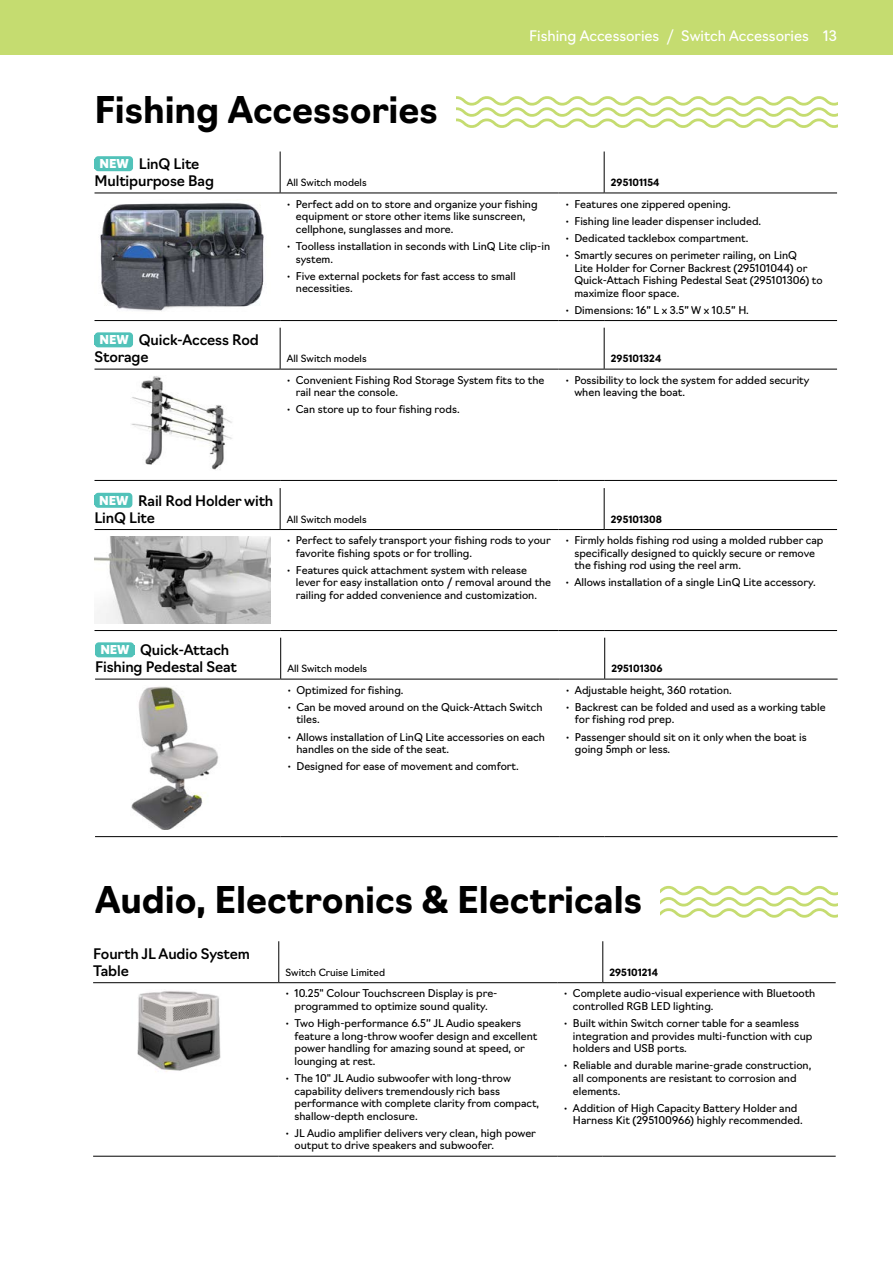
<style>
.page{position:relative;width:893px;height:1263px;background:#fff}
.page>*{position:absolute;margin:0;border:0;box-sizing:border-box;transform-origin:0 0}
.t1{font:700 36px "Navigo";color:#000}
.t2{font:500 14.25px/17.2px "Navigo";letter-spacing:-.01em;color:#000}
.t3{font:14.25px "Navigo";color:#fff}
.t4{font:10.5px/12.6px "Navigo";color:#000}
.t5{font:9.75px "Navigo";color:#000}
.t6{font:700 9.75px "Navigo";color:#000}
.s1{font-weight:300}
.s2{font-weight:900;font-size:12px;color:#fff}
</style>
<div class="page">
<svg style="left:456px;top:96px;width:381px;height:32px"></svg>
<hr style="left:94px;top:320px;width:186px;height:1px;background:#000">
<hr style="left:280px;top:152px;width:1px;height:41px;background:#000">
<hr style="left:604px;top:152px;width:1px;height:41px;background:#000">
<hr style="left:280px;top:193px;width:279px;height:1px;background:#000">
<hr style="left:559px;top:193px;width:45px;height:1px;background:#000">
<hr style="left:604px;top:193px;width:233px;height:1px;background:#000">
<hr style="left:280px;top:320px;width:279px;height:1px;background:#000">
<hr style="left:559px;top:320px;width:45px;height:1px;background:#000">
<hr style="left:604px;top:320px;width:233px;height:1px;background:#000">
<hr style="left:94px;top:193px;width:186px;height:1px;background:#000">
<div style="left:94px;top:156px;width:39px;height:15px;background:#51c2b9;border-radius:4px"></div>
<img style="left:100px;top:203px;width:164px;height:108px">
<hr style="left:94px;top:480px;width:186px;height:1px;background:#000">
<hr style="left:280px;top:328px;width:1px;height:41px;background:#000">
<hr style="left:604px;top:328px;width:1px;height:41px;background:#000">
<hr style="left:280px;top:369px;width:279px;height:1px;background:#000">
<hr style="left:559px;top:369px;width:45px;height:1px;background:#000">
<hr style="left:604px;top:369px;width:233px;height:1px;background:#000">
<hr style="left:280px;top:480px;width:279px;height:1px;background:#000">
<hr style="left:559px;top:480px;width:45px;height:1px;background:#000">
<hr style="left:604px;top:480px;width:233px;height:1px;background:#000">
<hr style="left:94px;top:369px;width:186px;height:1px;background:#000">
<div style="left:94px;top:332px;width:39px;height:15px;background:#51c2b9;border-radius:4px"></div>
<img style="left:131px;top:376px;width:101px;height:94px">
<hr style="left:94px;top:630px;width:186px;height:1px;background:#000">
<hr style="left:280px;top:488px;width:1px;height:41px;background:#000">
<hr style="left:604px;top:488px;width:1px;height:41px;background:#000">
<hr style="left:280px;top:529px;width:279px;height:1px;background:#000">
<hr style="left:559px;top:529px;width:45px;height:1px;background:#000">
<hr style="left:604px;top:529px;width:233px;height:1px;background:#000">
<hr style="left:280px;top:630px;width:279px;height:1px;background:#000">
<hr style="left:559px;top:630px;width:45px;height:1px;background:#000">
<hr style="left:604px;top:630px;width:233px;height:1px;background:#000">
<hr style="left:94px;top:529px;width:186px;height:1px;background:#000">
<div style="left:94px;top:493px;width:38px;height:15px;background:#51c2b9;border-radius:4px"></div>
<img style="left:94px;top:536px;width:176px;height:88px">
<hr style="left:95px;top:836px;width:186px;height:1px;background:#000">
<hr style="left:280px;top:638px;width:1px;height:41px;background:#000">
<hr style="left:604px;top:638px;width:1px;height:41px;background:#000">
<hr style="left:281px;top:679px;width:278px;height:1px;background:#000">
<hr style="left:559px;top:679px;width:46px;height:1px;background:#000">
<hr style="left:605px;top:679px;width:233px;height:1px;background:#000">
<hr style="left:281px;top:836px;width:278px;height:1px;background:#000">
<hr style="left:559px;top:836px;width:46px;height:1px;background:#000">
<hr style="left:605px;top:836px;width:233px;height:1px;background:#000">
<hr style="left:95px;top:679px;width:186px;height:1px;background:#000">
<div style="left:95px;top:642px;width:39px;height:15px;background:#51c2b9;border-radius:4px"></div>
<img style="left:131px;top:686px;width:88px;height:144px">
<svg style="left:660px;top:886px;width:178px;height:32px"></svg>
<hr style="left:93px;top:982px;width:186px;height:1px;background:#000">
<hr style="left:278px;top:941px;width:1px;height:41px;background:#000">
<hr style="left:602px;top:941px;width:1px;height:41px;background:#000">
<hr style="left:279px;top:982px;width:278px;height:1px;background:#000">
<hr style="left:557px;top:982px;width:46px;height:1px;background:#000">
<hr style="left:603px;top:982px;width:233px;height:1px;background:#000">
<hr style="left:93px;top:1156px;width:186px;height:1px;background:#000">
<hr style="left:279px;top:1156px;width:278px;height:1px;background:#000">
<hr style="left:557px;top:1156px;width:46px;height:1px;background:#000">
<hr style="left:603px;top:1156px;width:233px;height:1px;background:#000">
<img style="left:137px;top:991px;width:84px;height:81px">
<div style="left:0;top:0;width:893px;height:54px;background:#c5dc70"></div>
<h2 class="t3" style="left:666px;top:24px;width:144px"><span class="s1">/</span> Switch Accessories</h2>
<h2 class="t3" style="left:717px;top:24px;width:124px"><span class="s1">/</span> Accessories 1313</h2>
<h2 class="t3" style="left:529px;top:24px;width:182px">Fishing AccessoriesCategory</h2>
<h1 class="t1" style="left:94px;top:82px;width:345px">Fishing Accessories</h1>
<h2 class="t2" style="left:94px;top:154px;width:121px;text-indent:5px"><span class="s2">NEW</span> LinQ Lite<br>Multipurpose Bag</h2>
<p class="t5" style="left:287px;top:175px;width:81px">All Switch models</p>
<p class="t6" style="left:611px;top:175px;width:50px">295101154</p>
<p class="t4" style="left:296px;top:197px;width:243px;text-indent:-9px">• Perfect add on to store and organize your fishing equipment or store other items like sunscreen, cellphone, sunglasses and more.</p>
<p class="t4" style="left:296px;top:239px;width:256px;text-indent:-9px">• Toolless installation in seconds with LinQ Lite clip-in system.</p>
<p class="t4" style="left:296px;top:269px;width:221px;text-indent:-9px">• Five external pockets for fast access to small necessities.</p>
<p class="t4" style="left:565px;top:197px;width:167px">• Features one zippered opening.</p>
<p class="t4" style="left:565px;top:214px;width:197px">• Fishing line leader dispenser included.</p>
<p class="t4" style="left:565px;top:231px;width:185px">• Dedicated tacklebox compartment.</p>
<p class="t4" style="left:574px;top:248px;width:250px;text-indent:-9px">• Smartly secures on perimeter railing, on LinQ<br>Lite Holder for Corner Backrest (295101044) or Quick-Attach Fishing Pedestal Seat (295101306) to maximize floor space.</p>
<p class="t4" style="left:565px;top:303px;width:185px">• Dimensions: 16” L x 3.5” W x 10.5” H.</p>
<h2 class="t2" style="left:94px;top:330px;width:166px;text-indent:5px"><span class="s2">NEW</span> Quick-Access Rod<br>Storage</h2>
<p class="t5" style="left:287px;top:351px;width:81px">All Switch models</p>
<p class="t6" style="left:611px;top:351px;width:52px">295101324</p>
<p class="t4" style="left:296px;top:373px;width:250px;text-indent:-9px">• Convenient Fishing Rod Storage System fits to the rail near the console.</p>
<p class="t4" style="left:287px;top:402px;width:174px">• Can store up to four fishing rods.</p>
<p class="t4" style="left:574px;top:373px;width:236px;text-indent:-9px">• Possibility to lock the system for added security when leaving the boat.</p>
<h2 class="t2" style="left:94px;top:490px;width:180px;text-indent:5px"><span class="s2">NEW</span> Rail Rod Holder with<br>LinQ Lite</h2>
<p class="t5" style="left:287px;top:511px;width:81px">All Switch models</p>
<p class="t6" style="left:611px;top:512px;width:53px">295101308</p>
<p class="t4" style="left:296px;top:533px;width:256px;text-indent:-9px">• Perfect to safely transport your fishing rods to your favorite fishing spots or for trolling.</p>
<p class="t4" style="left:296px;top:563px;width:257px;text-indent:-9px">• Features quick attachment system with release lever for easy installation onto / removal around the railing for added convenience and customization.</p>
<p class="t4" style="left:574px;top:533px;width:251px;text-indent:-9px">• Firmly holds fishing rod using a molded rubber cap specifically designed to quickly secure or remove the fishing rod using the reel arm.</p>
<p class="t4" style="left:565px;top:575px;width:252px">• Allows installation of a single LinQ Lite accessory.</p>
<h2 class="t2" style="left:95px;top:640px;width:143px;text-align:center"><span class="s2">NEW</span> Quick-Attach<br>Fishing Pedestal Seat</h2>
<p class="t5" style="left:287px;top:661px;width:81px">All Switch models</p>
<p class="t6" style="left:611px;top:661px;width:52px">295101306</p>
<p class="t4" style="left:287px;top:683px;width:118px">• Optimized for fishing.</p>
<p class="t4" style="left:296px;top:700px;width:248px;text-indent:-9px">• Can be moved around on the Quick-Attach Switch tiles.</p>
<p class="t4" style="left:296px;top:729px;width:250px;text-indent:-9px">• Allows installation of LinQ Lite accessories on each handles on the side of the seat.</p>
<p class="t4" style="left:287px;top:759px;width:233px">• Designed for ease of movement and comfort.</p>
<p class="t4" style="left:566px;top:683px;width:168px">• Adjustable height, 360 rotation.</p>
<p class="t4" style="left:575px;top:700px;width:252px;text-indent:-9px">• Backrest can be folded and used as a working table for fishing rod prep.</p>
<p class="t4" style="left:575px;top:729px;width:233px;text-indent:-9px">• Passenger should sit on it only when the boat is going 5mph or less.</p>
<h1 class="t1" style="left:95px;top:871px;width:548px">Audio, Electronics &amp; Electricals</h1>
<h2 class="t2" style="left:93px;top:944px;width:158px">Fourth JL Audio System<br>Table</h2>
<p class="t5" style="left:286px;top:965px;width:101px">Switch Cruise Limited</p>
<p class="t6" style="left:610px;top:965px;width:50px">295101214</p>
<p class="t4" style="left:286px;top:986px;width:213px;text-align:center">• 10.25" Colour Touchscreen Display is pre&shy;programmed to optimize sound quality.</p>
<p class="t4" style="left:295px;top:1016px;width:244px;text-indent:-9px">• Two High-performance 6.5’’ JL Audio speakers feature a long-throw woofer design and excellent power handling for amazing sound at speed, or lounging at rest.</p>
<p class="t4" style="left:295px;top:1071px;width:246px;text-indent:-9px">• The 10" JL Audio subwoofer with long-throw capability delivers tremendously rich bass performance with complete clarity from compact, shallow-depth enclosure.</p>
<p class="t4" style="left:295px;top:1126px;width:243px;text-indent:-9px">• JL Audio amplifier delivers very clean, high power output to drive speakers and subwoofer.</p>
<p class="t4" style="left:573px;top:986px;width:244px;text-indent:-9px">• Complete audio-visual experience with Bluetooth controlled RGB LED lighting.</p>
<p class="t4" style="left:573px;top:1016px;width:241px;text-indent:-9px">• Built within Switch corner table for a seamless integration and provides multi-function with cup holders and USB ports.</p>
<p class="t4" style="left:573px;top:1058px;width:240px;text-indent:-9px">• Reliable and durable marine-grade construction, all components are resistant to corrosion and elements.</p>
<p class="t4" style="left:573px;top:1101px;width:231px;text-indent:-9px">• Addition of High Capacity Battery Holder and<br>Harness Kit (295100966) highly recommended.</p>
</div>
